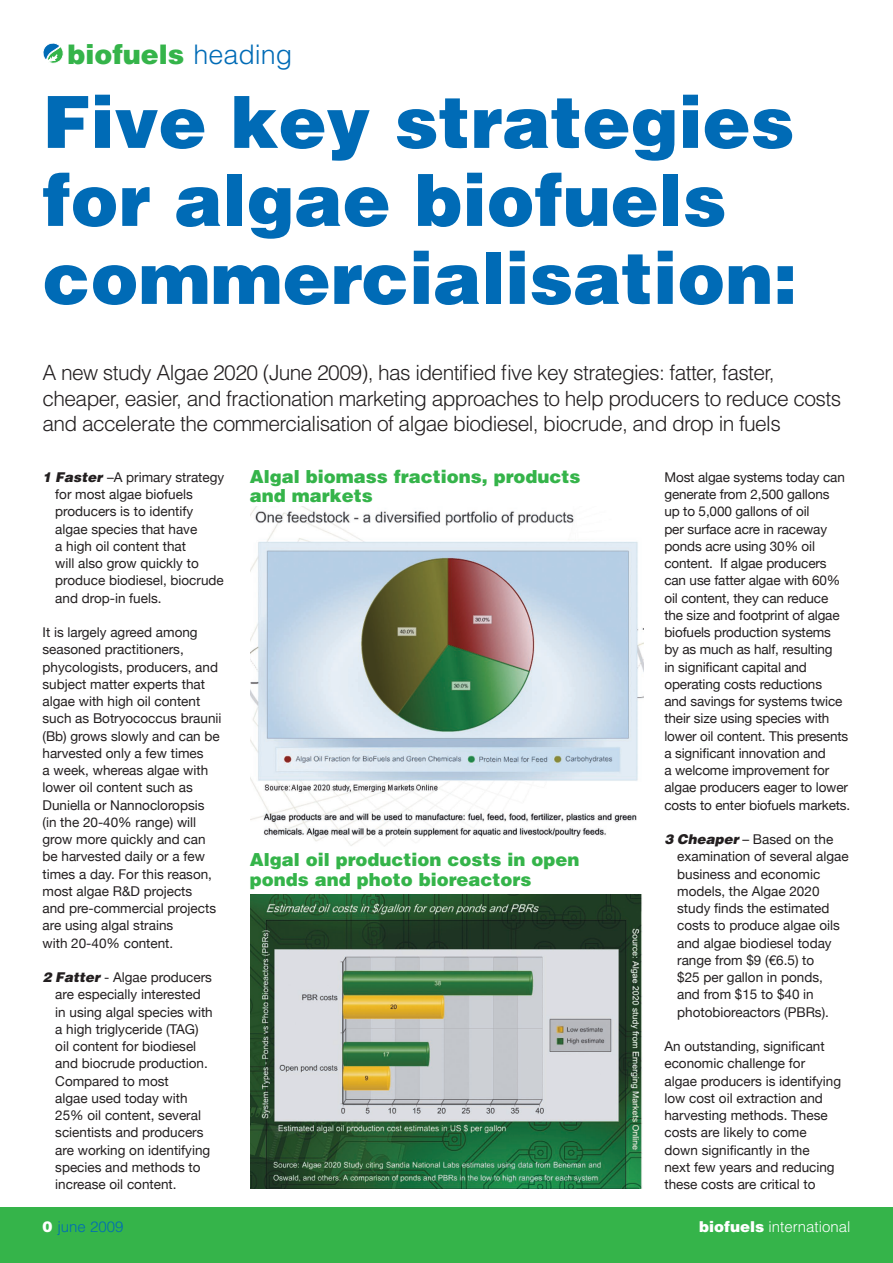
<style>
.page{position:relative;width:893px;height:1263px;background:#fff}
.page>*{position:absolute;margin:0;border:0;box-sizing:border-box;transform-origin:0 0}
.t1{font:900 72px/78px "Helvetica";color:#006bb6}
.t2{font:900 27px "Helvetica";color:#35b44a}
.t3{font:300 21px/25.2px "Helvetica";letter-spacing:-.03em;color:#231f20}
.t4{font:900 18px/19.5px "Helvetica";color:#35b44a}
.t5{font:300 15px "Helvetica";color:#fff}
.t6{font:300 15px "Helvetica";color:#006bb6}
.t7{font:13.5px/17.2px "Helvetica Neue";color:#231f20}
.s1{font-weight:300;color:#006bb6}
.s2{font-family:"Helvetica";font-weight:900;font-style:italic}
.s3{font-weight:900;color:#fff}
.s4{font-weight:900}
</style>
<div class="page">
<svg style="left:43px;top:43px;width:21px;height:21px"></svg>
<div style="left:0;top:1208px;width:893px;height:55px;background:#35b44a"></div>
<img style="left:250px;top:894px;width:393px;height:294px">
<img style="left:250px;top:506px;width:393px;height:340px">
<h2 class="t2" style="left:67px;top:36px;width:227px">biofuels <span class="s1">heading</span></h2>
<h1 class="t1" style="left:43px;top:81px;width:756px">Five key strategies for algae biofuels commercialisation:</h1>
<p class="t3" style="left:43px;top:360px;width:800px">A new study Algae 2020 (June 2009), has identified five key strategies: fatter, faster, cheaper, easier, and fractionation marketing approaches to help producers to reduce costs and accelerate the commercialisation of algae biodiesel, biocrude, and drop in fuels</p>
<p class="t7" style="left:55px;top:468px;width:171px;text-indent:-13px"><span class="s2">1 Faster</span> –A primary strategy for most algae biofuels producers is to identify algae species that have<br>a high oil content that<br>will also grow quickly to produce biodiesel, biocrude and drop-in fuels.</p>
<p class="t7" style="left:43px;top:623px;width:181px">It is largely agreed among seasoned practitioners, phycologists, producers, and subject matter experts that algae with high oil content such as Botryococcus braunii (Bb) grows slowly and can be harvested only a few times<br>a week, whereas algae with lower oil content such as<br>Duniella or Nannocloropsis (in the 20-40% range) will grow more quickly and can be harvested daily or a few times a day. For this reason, most algae R&amp;D projects<br>and pre-commercial projects are using algal strains<br>with 20-40% content.</p>
<p class="t7" style="left:55px;top:968px;width:159px;text-indent:-13px"><span class="s2">2 Fatter</span> - Algae producers are especially interested in using algal species with a high triglyceride (TAG) oil content for biodiesel and biocrude production.<br>Compared to most<br>algae used today with<br>25% oil content, several scientists and producers are working on identifying species and methods to increase oil content.</p>
<h3 class="t4" style="left:250px;top:466px;width:332px">Algal biomass fractions, products and markets</h3>
<h3 class="t4" style="left:250px;top:849px;width:331px">Algal oil production costs in open ponds and photo bioreactors</h3>
<p class="t7" style="left:664px;top:468px;width:187px">Most algae systems today can generate from 2,500 gallons<br>up to 5,000 gallons of oil<br>per surface acre in raceway ponds acre using 30% oil content. If algae producers can use fatter algae with 60% oil content, they can reduce the size and footprint of algae biofuels production systems<br>by as much as half, resulting<br>in significant capital and operating costs reductions<br>and savings for systems twice their size using species with lower oil content. This presents a significant innovation and<br>a welcome improvement for algae producers eager to lower costs to enter biofuels markets.</p>
<p class="t7" style="left:677px;top:830px;width:173px;text-indent:-13px"><span class="s2">3 Cheaper</span> – Based on the examination of several algae business and economic models, the Algae 2020 study finds the estimated costs to produce algae oils and algae biodiesel today range from $9 (€6.5) to<br>$25 per gallon in ponds, and from $15 to $40 in photobioreactors (PBRs).</p>
<p class="t7" style="left:664px;top:1037px;width:178px">An outstanding, significant economic challenge for<br>algae producers is identifying low cost oil extraction and harvesting methods. These costs are likely to come down significantly in the<br>next few years and reducing these costs are critical to</p>
<p class="t6" style="left:43px;top:1217px;width:82px"><span class="s3">0</span> june 2009</p>
<p class="t5" style="left:699px;top:1217px;width:153px"><span class="s4">biofuels</span> international</p>
</div>
